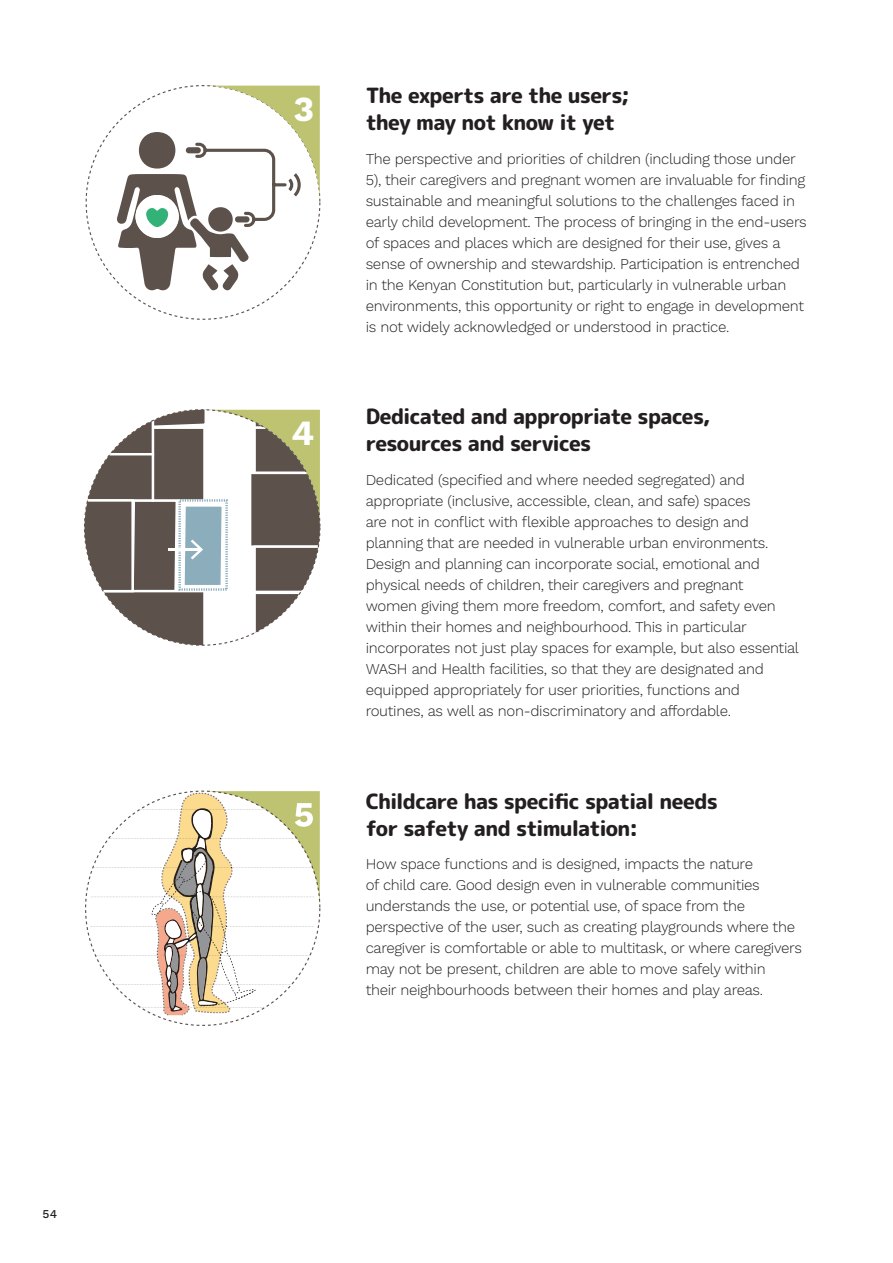
<style>
.page{position:relative;width:893px;height:1263px;background:#fff}
.page>*{position:absolute;margin:0;border:0;box-sizing:border-box;transform-origin:0 0}
.t1{font:700 35.4px "Work Sans";color:#fff}
.t2{font:700 35.25px "Work Sans";color:#fff}
.t3{font:800 21px/27px "Rounded Mplus 1 c";letter-spacing:-.04em;color:#231f20}
.Bodytext{font:300 15px/21px "Work Sans";letter-spacing:-.02em;color:#231f20}
.t4{font:500 12px "Work Sans";color:#231f20}
</style>
<div class="page">
<svg style="left:86px;top:85px;width:234px;height:235px"></svg>
<svg style="left:116px;top:86px;width:204px;height:207px"></svg>
<svg style="left:84px;top:409px;width:236px;height:237px"></svg>
<svg style="left:85px;top:790px;width:235px;height:236px"></svg>
<p class="t4" style="left:43px;top:1207px;width:16px">54</p>
<h2 class="t2" style="left:293px;top:88px;width:22px">3</h2>
<h1 class="t1" style="left:291px;top:413px;width:24px">4</h1>
<h3 class="t3" style="left:366px;top:82px;width:266px">The experts are the users; they may not know it yet</h3>
<p class="Bodytext" style="left:366px;top:149px;width:443px">The perspective and priorities of children (including those under 5), their caregivers and pregnant women are invaluable for finding sustainable and meaningful solutions to the challenges faced in early child development. The process of bringing in the end-users of spaces and places which are designed for their use, gives a sense of ownership and stewardship. Participation is entrenched in the Kenyan Constitution but, particularly in vulnerable urban environments, this opportunity or right to engage in development is not widely acknowledged or understood in practice.</p>
<h3 class="t3" style="left:366px;top:403px;width:346px">Dedicated and appropriate spaces, resources and services</h3>
<p class="Bodytext" style="left:366px;top:470px;width:435px">Dedicated (specified and where needed segregated) and appropriate (inclusive, accessible, clean, and safe) spaces<br>are not in conflict with flexible approaches to design and planning that are needed in vulnerable urban environments.<br>Design and planning can incorporate social, emotional and physical needs of children, their caregivers and pregnant<br>women giving them more freedom, comfort, and safety even within their homes and neighbourhood. This in particular incorporates not just play spaces for example, but also essential WASH and Health facilities, so that they are designated and equipped appropriately for user priorities, functions and routines, as well as non-discriminatory and affordable.</p>
<h3 class="t3" style="left:366px;top:787px;width:354px">Childcare has specific spatial needs for safety and stimulation:</h3>
<p class="Bodytext" style="left:366px;top:854px;width:438px">How space functions and is designed, impacts the nature<br>of child care. Good design even in vulnerable communities understands the use, or potential use, of space from the perspective of the user, such as creating playgrounds where the caregiver is comfortable or able to multitask, or where caregivers may not be present, children are able to move safely within<br>their neighbourhoods between their homes and play areas.</p>
</div>
